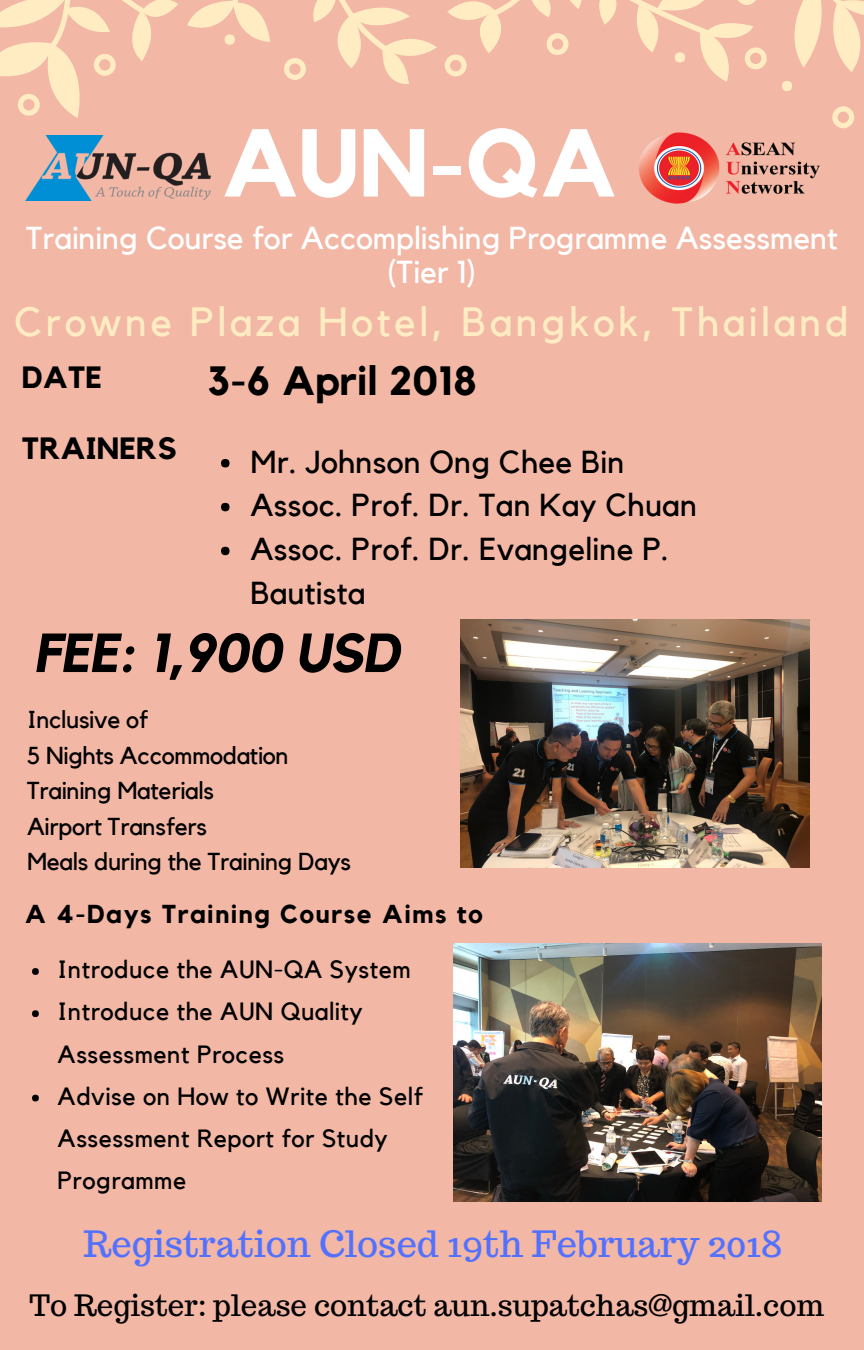
<style>
.page{position:relative;width:864px;height:1350px;background:#f2b7a5}
.page>*{position:absolute;margin:0;border:0;box-sizing:border-box;transform-origin:0 0}
.t1{font:700 95.17px "Kollektif";color:#fff}
.t2{font:italic 700 54.45px "Kollektif";letter-spacing:-.01em;color:#000}
.t3{font:40.73px "Kollektif";letter-spacing:.09em;color:#ffecc3}
.t4{font:700 40.73px "Kollektif";letter-spacing:.01em;color:#000}
.t5{font:36.23px "Trocchi";color:#5271ff}
.t6{font:31.72px/43.9px "Kollektif";letter-spacing:.01em;color:#000}
.t7{font:31.72px/33.8px "Kollektif";color:#fff;text-align:center}
.t8{font:700 30.6px "Kollektif";letter-spacing:.01em;color:#000}
.t9{font:29.47px "Trocchi";color:#000}
.t10{font:700 25.88px "Kollektif";letter-spacing:.06em;color:#000}
.t11{font:24.97px/42.3px "Kollektif";letter-spacing:.02em;color:#000}
.t12{font:24.53px/35.6px "Kollektif";letter-spacing:-.01em;color:#000}
</style>
<div class="page">
<svg style="left:794px;top:0;width:70px;height:72px"></svg>
<svg style="left:0;top:0;width:270px;height:118px"></svg>
<div style="left:225px;top:35px;width:10px;height:10px;background:#ffecc3;border-radius:50%"></div>
<div style="left:782px;top:81px;width:10px;height:10px;background:#ffecc3;border-radius:50%"></div>
<svg style="left:284px;top:0;width:153px;height:84px"></svg>
<svg style="left:832px;top:106px;width:22px;height:22px"></svg>
<svg style="left:445px;top:0;width:322px;height:82px"></svg>
<img style="left:25px;top:135px;width:186px;height:66px">
<img style="left:638px;top:132px;width:182px;height:72px">
<div style="left:221px;top:459px;width:9px;height:8px;background:#000;border-radius:50%"></div>
<div style="left:221px;top:503px;width:9px;height:8px;background:#000;border-radius:50%"></div>
<div style="left:221px;top:547px;width:9px;height:8px;background:#000;border-radius:50%"></div>
<div style="left:32px;top:968px;width:7px;height:7px;background:#000;border-radius:50%"></div>
<div style="left:32px;top:1010px;width:7px;height:7px;background:#000;border-radius:50%"></div>
<div style="left:32px;top:1095px;width:7px;height:6px;background:#000;border-radius:50%"></div>
<img style="left:461px;top:619px;width:349px;height:248px">
<img style="left:454px;top:943px;width:368px;height:259px">
<h1 class="t1" style="left:222px;top:120px;width:396px">AUN-QA</h1>
<p class="t7" style="left:26px;top:223px;width:813px">Training Course for Accomplishing Programme Assessment (Tier 1)</p>
<h3 class="t3" style="left:14px;top:303px;width:836px">Crowne Plaza Hotel, Bangkok, Thailand</h3>
<p class="t8" style="left:22px;top:363px;width:82px">DATE</p>
<h3 class="t4" style="left:208px;top:362px;width:271px">3-6 April 2018</h3>
<p class="t8" style="left:22px;top:434px;width:156px">TRAINERS</p>
<p class="t6" style="left:250px;top:441px;width:448px">Mr. Johnson Ong Chee Bin<br>Assoc. Prof. Dr. Tan Kay Chuan<br>Assoc. Prof. Dr. Evangeline P.<br>Bautista</p>
<h2 class="t2" style="left:34px;top:628px;width:367px">FEE: 1,900 USD</h2>
<p class="t12" style="left:27px;top:703px;width:326px">Inclusive of<br>5 Nights Accommodation<br>Training Materials<br>Airport Transfers<br>Meals during the Training Days</p>
<p class="t10" style="left:25px;top:902px;width:459px">A 4-Days Training Course Aims to</p>
<p class="t11" style="left:58px;top:949px;width:367px">Introduce the AUN-QA System<br>Introduce the AUN Quality<br>Assessment Process<br>Advise on How to Write the Self<br>Assessment Report for Study<br>Programme</p>
<h3 class="t5" style="left:84px;top:1220px;width:700px">Registration Closed 19th February 2018</h3>
<p class="t9" style="left:30px;top:1286px;width:796px">To Register: please contact aun.supatchas@gmail.com</p>
</div>
